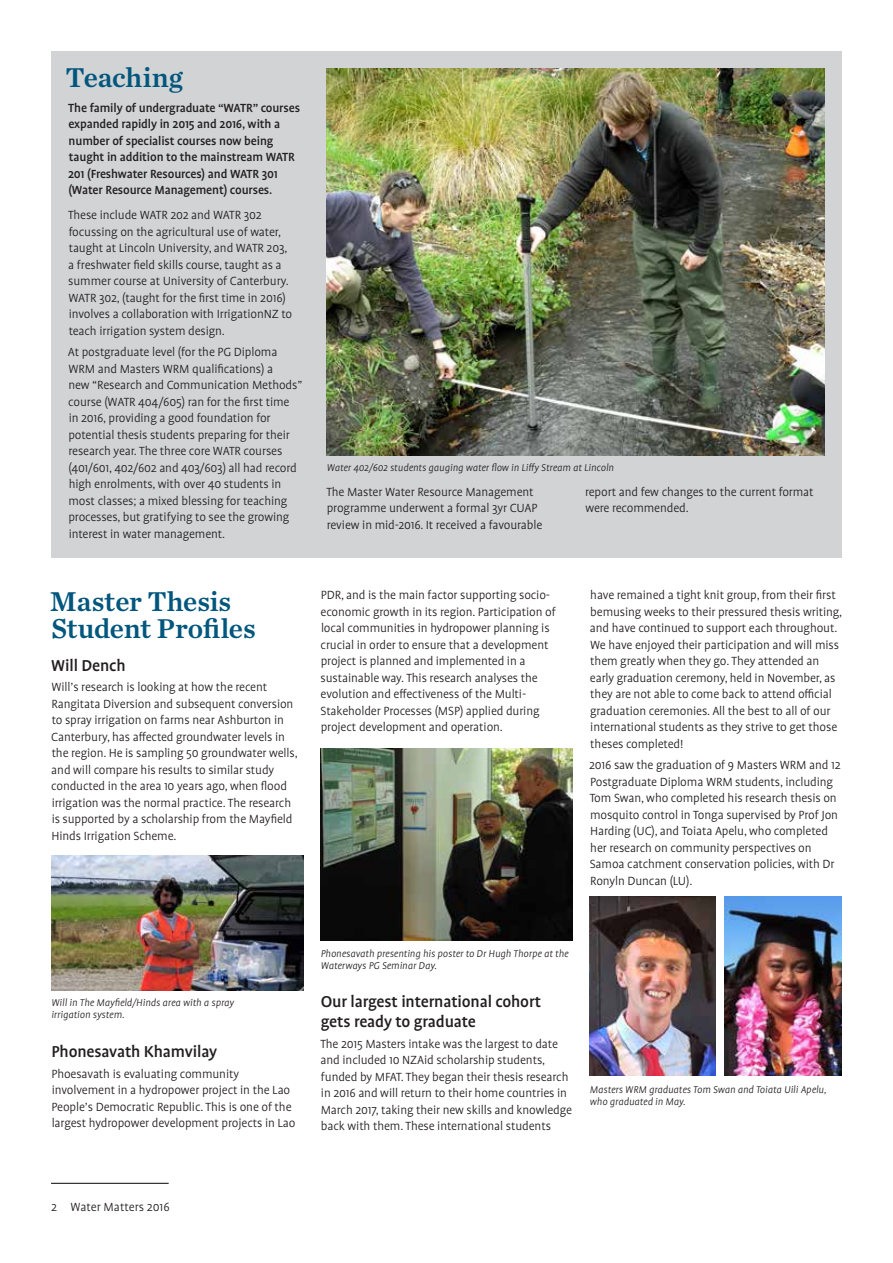
<style>
.page{position:relative;width:893px;height:1263px;background:#fff}
.page>*{position:absolute;margin:0;border:0;box-sizing:border-box;transform-origin:0 0}
.t1{font:28.5px/27px "Chronicle Text G2 Semi";letter-spacing:-.005em;color:#00567d}
.t2{font:500 18px/19.5px "Profile Pro";letter-spacing:-.01em;color:#231f20}
.t3{font:300 13.5px/16.5px "Profile Pro";letter-spacing:-.01em;color:#231f20}
.t4{font:500 13.5px/16.5px "Profile Pro";letter-spacing:-.01em;color:#231f20}
.t5{font:italic 300 11.25px/12px "Profile Pro";color:#231f20}
</style>
<div class="page">
<hr style="left:51px;top:1183px;width:118px;height:1px;background:#231f20">
<div style="left:51px;top:51px;width:791px;height:507px;background:#d1d3d4"></div>
<img style="left:326px;top:68px;width:499px;height:387px">
<img style="left:590px;top:897px;width:126px;height:178px">
<img style="left:724px;top:897px;width:118px;height:178px">
<img style="left:51px;top:855px;width:252px;height:135px">
<img style="left:320px;top:749px;width:253px;height:191px">
<h1 class="t1" style="left:66px;top:62px;width:119px">Teaching</h1>
<p class="t4" style="left:68px;top:100px;width:233px">The family of undergraduate “WATR” courses expanded rapidly in 2015 and 2016, with a number of specialist courses now being taught in addition to the mainstream WATR 201 (Freshwater Resources) and WATR 301 (Water Resource Management) courses.</p>
<p class="t3" style="left:68px;top:208px;width:226px">These include WATR 202 and WATR 302 focussing on the agricultural use of water, taught at Lincoln University, and WATR 203, a freshwater field skills course, taught as a summer course at University of Canterbury.<br>WATR 302, (taught for the first time in 2016) involves a collaboration with IrrigationNZ to teach irrigation system design.</p>
<p class="t3" style="left:68px;top:345px;width:236px">At postgraduate level (for the PG Diploma WRM and Masters WRM qualifications) a<br>new “Research and Communication Methods” course (WATR 404/605) ran for the first time<br>in 2016, providing a good foundation for potential thesis students preparing for their research year. The three core WATR courses (401/601, 402/602 and 403/603) all had record high enrolments, with over 40 students in most classes; a mixed blessing for teaching processes, but gratifying to see the growing interest in water management.</p>
<p class="t5" style="left:327px;top:462px;width:289px">Water 402/602 students gauging water flow in Liffy Stream at Lincoln</p>
<p class="t3" style="left:326px;top:484px;width:218px">The Master Water Resource Management programme underwent a formal 3yr CUAP review in mid-2016. It received a favourable</p>
<p class="t3" style="left:585px;top:484px;width:230px">report and few changes to the current format were recommended.</p>
<h1 class="t1" style="left:50px;top:587px;width:207px">Master Thesis<br>Student Profiles</h1>
<h2 class="t2" style="left:51px;top:656px;width:76px">Will Dench</h2>
<p class="t3" style="left:51px;top:679px;width:248px">Will’s research is looking at how the recent Rangitata Diversion and subsequent conversion to spray irrigation on farms near Ashburton in Canterbury, has affected groundwater levels in the region. He is sampling 50 groundwater wells, and will compare his results to similar study conducted in the area 10 years ago, when flood irrigation was the normal practice. The research is supported by a scholarship from the Mayfield Hinds Irrigation Scheme.</p>
<p class="t3" style="left:320px;top:587px;width:237px">PDR, and is the main factor supporting socio&shy;economic growth in its region. Participation of local communities in hydropower planning is crucial in order to ensure that a development project is planned and implemented in a sustainable way. This research analyses the evolution and effectiveness of the Multi-Stakeholder Processes (MSP) applied during project development and operation.</p>
<p class="t3" style="left:590px;top:587px;width:254px">have remained a tight knit group, from their first bemusing weeks to their pressured thesis writing, and have continued to support each throughout.<br>We have enjoyed their participation and will miss them greatly when they go. They attended an early graduation ceremony, held in November, as they are not able to come back to attend official graduation ceremonies. All the best to all of our international students as they strive to get those theses completed!</p>
<p class="t3" style="left:589px;top:757px;width:253px">2016 saw the graduation of 9 Masters WRM and 12<br>Postgraduate Diploma WRM students, including Tom Swan, who completed his research thesis on mosquito control in Tonga supervised by Prof Jon Harding (UC), and Toiata Apelu, who completed her research on community perspectives on Samoa catchment conservation policies, with Dr Ronyln Duncan (LU).</p>
<p class="t5" style="left:51px;top:997px;width:184px">Will in The Mayfield/Hinds area with a spray irrigation system.</p>
<h2 class="t2" style="left:51px;top:1042px;width:167px">Phonesavath Khamvilay</h2>
<p class="t3" style="left:51px;top:1066px;width:246px">Phoesavath is evaluating community involvement in a hydropower project in the Lao People’s Democratic Republic. This is one of the largest hydropower development projects in Lao</p>
<p class="t5" style="left:321px;top:948px;width:249px">Phonesavath presenting his poster to Dr Hugh Thorpe at the<br>Waterways PG Seminar Day.</p>
<h2 class="t2" style="left:321px;top:993px;width:222px">Our largest international cohort gets ready to graduate</h2>
<p class="t3" style="left:320px;top:1036px;width:253px">The 2015 Masters intake was the largest to date and included 10 NZAid scholarship students, funded by MFAT. They began their thesis research in 2016 and will return to their home countries in March 2017, taking their new skills and knowledge back with them. These international students</p>
<p class="t5" style="left:590px;top:1084px;width:238px">Masters WRM graduates Tom Swan and Toiata Uili Apelu, who graduated in May.</p>
<p class="t3" style="left:51px;top:1199px;width:120px">2 Water Matters 2016</p>
</div>
